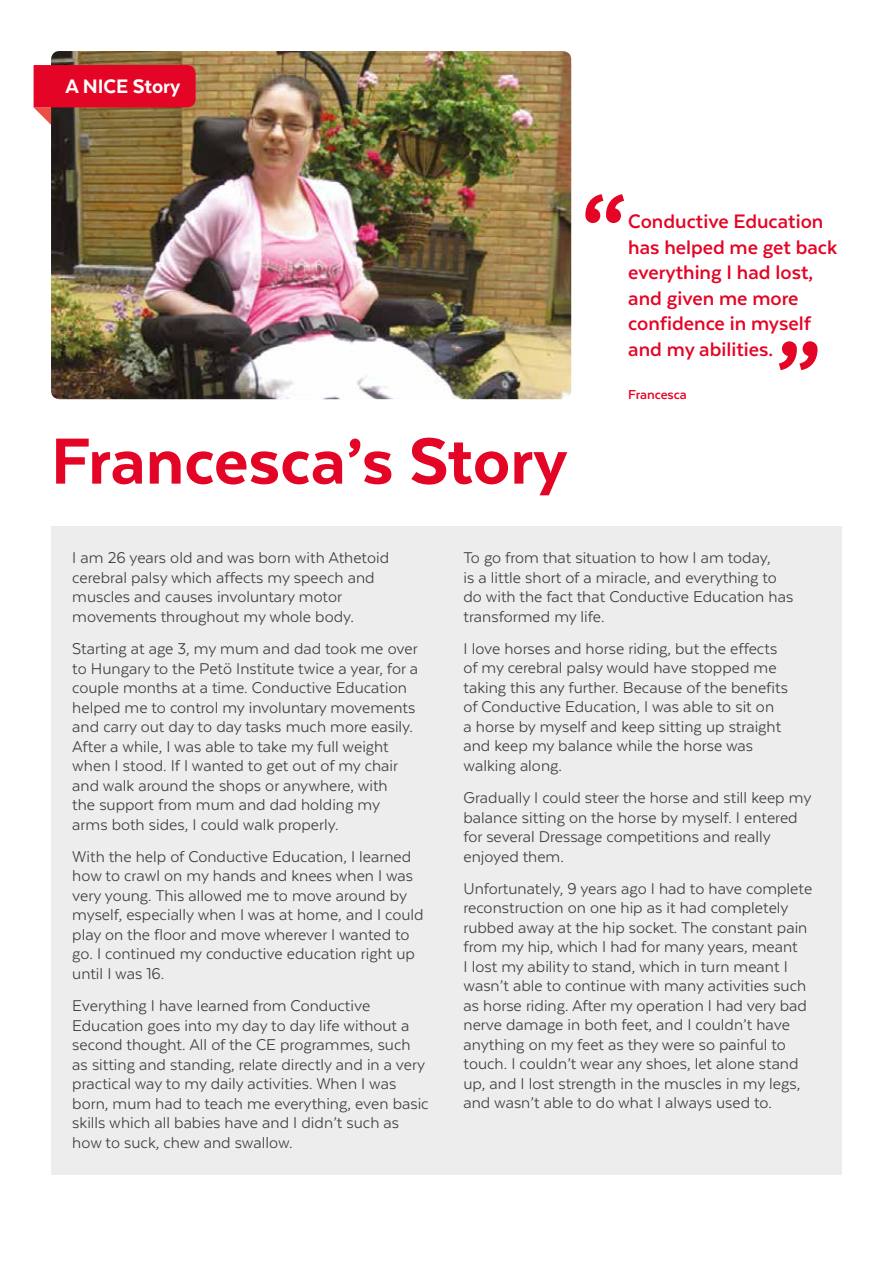
<style>
.page{position:relative;width:893px;height:1263px;background:#fff}
.page>*{position:absolute;margin:0;border:0;box-sizing:border-box;transform-origin:0 0}
.t1{font:800 75px "Texta";color:#e40425}
.t2{font:700 22.5px/25.5px "Texta";color:#e40425}
.t3{font:800 22.5px "Texta";color:#fff}
.t4{font:18px/19.5px "Texta";color:#3c3c3b}
.t5{font:700 15px "Texta";color:#e40425}
</style>
<div class="page">
<div style="left:51px;top:526px;width:791px;height:649px;background:#ededed"></div>
<img style="left:51px;top:51px;width:520px;height:348px">
<svg style="left:34px;top:65px;width:162px;height:60px;background:#c8232e"></svg>
<svg style="left:585px;top:194px;width:39px;height:29px"></svg>
<svg style="left:779px;top:341px;width:38px;height:29px"></svg>
<p class="t3" style="left:65px;top:74px;width:116px">A NICE Story</p>
<h1 class="t1" style="left:51px;top:422px;width:518px">Francesca’s Story</h1>
<p class="t2" style="left:628px;top:209px;width:210px">Conductive Education has helped me get back everything I had lost, and given me more confidence in myself and my abilities.</p>
<p class="t5" style="left:628px;top:387px;width:60px">Francesca</p>
<p class="t4" style="left:72px;top:548px;width:318px">I am 26 years old and was born with Athetoid cerebral palsy which affects my speech and muscles and causes involuntary motor movements throughout my whole body.</p>
<p class="t4" style="left:72px;top:639px;width:347px">Starting at age 3, my mum and dad took me over to Hungary to the Petö Institute twice a year, for a couple months at a time. Conductive Education helped me to control my involuntary movements and carry out day to day tasks much more easily.<br>After a while, I was able to take my full weight when I stood. If I wanted to get out of my chair and walk around the shops or anywhere, with<br>the support from mum and dad holding my arms both sides, I could walk properly.</p>
<p class="t4" style="left:72px;top:846px;width:353px">With the help of Conductive Education, I learned how to crawl on my hands and knees when I was very young. This allowed me to move around by myself, especially when I was at home, and I could play on the floor and move wherever I wanted to go. I continued my conductive education right up until I was 16.</p>
<p class="t4" style="left:72px;top:996px;width:358px">Everything I have learned from Conductive Education goes into my day to day life without a second thought. All of the CE programmes, such as sitting and standing, relate directly and in a very practical way to my daily activities. When I was born, mum had to teach me everything, even basic skills which all babies have and I didn’t such as how to suck, chew and swallow.</p>
<p class="t4" style="left:463px;top:548px;width:331px">To go from that situation to how I am today,<br>is a little short of a miracle, and everything to do with the fact that Conductive Education has transformed my life.</p>
<p class="t4" style="left:463px;top:639px;width:326px">I love horses and horse riding, but the effects of my cerebral palsy would have stopped me taking this any further. Because of the benefits of Conductive Education, I was able to sit on<br>a horse by myself and keep sitting up straight and keep my balance while the horse was walking along.</p>
<p class="t4" style="left:463px;top:788px;width:349px">Gradually I could steer the horse and still keep my balance sitting on the horse by myself. I entered for several Dressage competitions and really enjoyed them.</p>
<p class="t4" style="left:463px;top:878px;width:350px">Unfortunately, 9 years ago I had to have complete reconstruction on one hip as it had completely rubbed away at the hip socket. The constant pain from my hip, which I had for many years, meant<br>I lost my ability to stand, which in turn meant I wasn’t able to continue with many activities such as horse riding. After my operation I had very bad nerve damage in both feet, and I couldn’t have anything on my feet as they were so painful to touch. I couldn’t wear any shoes, let alone stand up, and I lost strength in the muscles in my legs, and wasn’t able to do what I always used to.</p>
</div>
